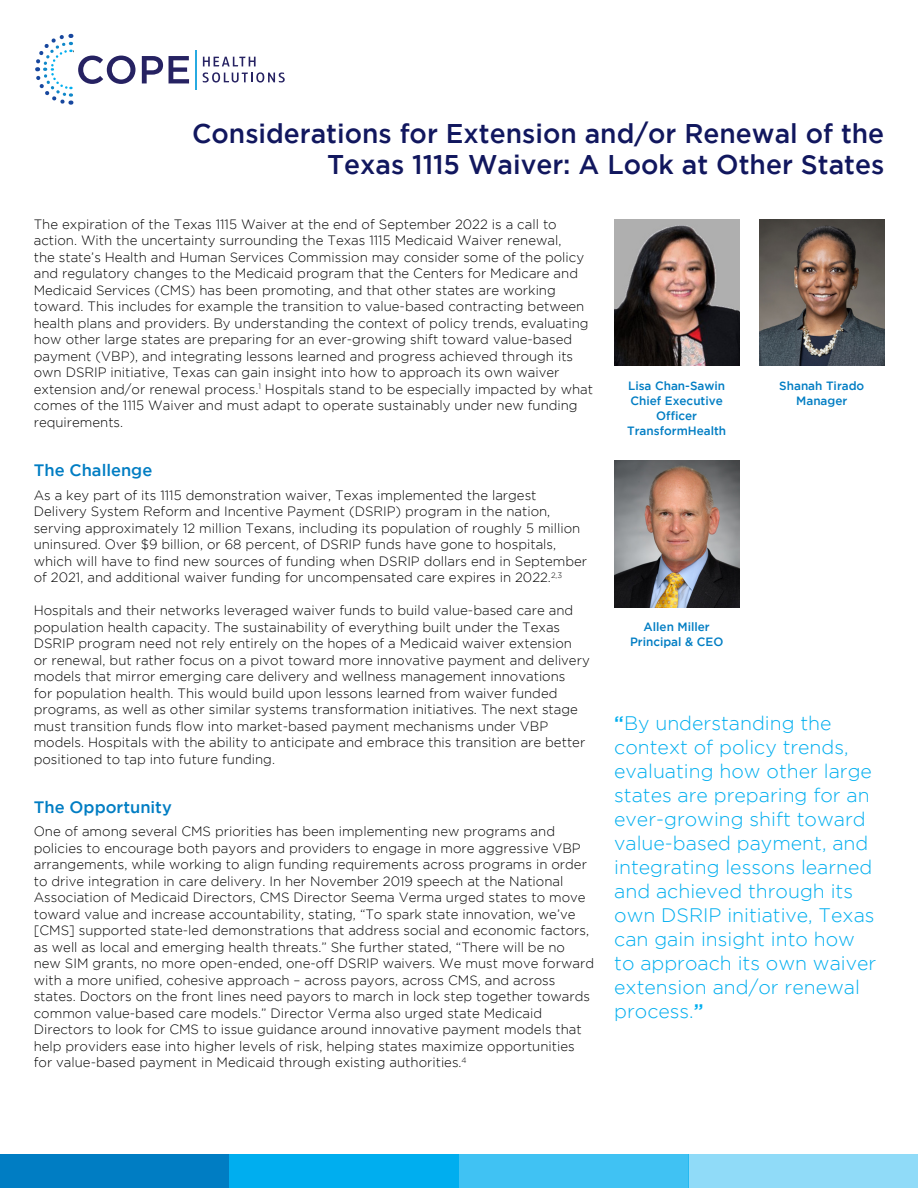
<style>
.page{position:relative;width:918px;height:1188px;background:#fff}
.page>*{position:absolute;margin:0;border:0;box-sizing:border-box;transform-origin:0 0}
.t1{font:500 27px/31.5px "Gotham";color:#11175e;text-align:right}
.t2{font:300 19.5px/24px "Gotham";color:#00aeef}
.t3{font:500 16.5px "Gotham";color:#007dc3}
.t4{font:300 13.5px/16.5px "Gotham";color:#000}
.t5{font:500 12px/15px "Gotham";color:#007dc3;text-align:center}
.s1{font-weight:500}
</style>
<div class="page">
<svg style="left:35px;top:33px;width:100px;height:72px"></svg>
<svg style="left:142px;top:56px;width:21px;height:27px"></svg>
<svg style="left:169px;top:56px;width:20px;height:27px"></svg>
<svg style="left:203px;top:57px;width:53px;height:9px"></svg>
<svg style="left:203px;top:72px;width:82px;height:11px"></svg>
<hr style="left:195px;top:51px;width:2px;height:39px;background:#27aae1">
<div style="left:0;top:1154px;width:230px;height:34px;background:#007dc3"></div>
<div style="left:459px;top:1154px;width:229px;height:34px;background:#40c2f3"></div>
<div style="left:230px;top:1154px;width:229px;height:34px;background:#00aeef"></div>
<div style="left:688px;top:1154px;width:230px;height:34px;background:#90dbf8"></div>
<img style="left:614px;top:461px;width:125px;height:147px">
<img style="left:759px;top:219px;width:125px;height:147px">
<img style="left:614px;top:219px;width:125px;height:147px">
<h1 class="t1" style="left:192px;top:117px;width:694px">Considerations for Extension and/or Renewal of the<br>Texas 1115 Waiver: A Look at Other States</h1>
<p class="t4" style="left:34px;top:216px;width:561px">The expiration of the Texas 1115 Waiver at the end of September 2022 is a call to action. With the uncertainty surrounding the Texas 1115 Medicaid Waiver renewal,<br>the state’s Health and Human Services Commission may consider some of the policy and regulatory changes to the Medicaid program that the Centers for Medicare and Medicaid Services (CMS) has been promoting, and that other states are working toward. This includes for example the transition to value-based contracting between health plans and providers. By understanding the context of policy trends, evaluating how other large states are preparing for an ever-growing shift toward value-based payment (VBP), and integrating lessons learned and progress achieved through its own DSRIP initiative, Texas can gain insight into how to approach its own waiver extension and/or renewal process.<sup>1</sup> Hospitals stand to be especially impacted by what comes of the 1115 Waiver and must adapt to operate sustainably under new funding requirements.</p>
<p class="t3" style="left:34px;top:461px;width:120px">The Challenge</p>
<p class="t4" style="left:34px;top:486px;width:555px">As a key part of its 1115 demonstration waiver, Texas implemented the largest Delivery System Reform and Incentive Payment (DSRIP) program in the nation, serving approximately 12 million Texans, including its population of roughly 5 million uninsured. Over $9 billion, or 68 percent, of DSRIP funds have gone to hospitals, which will have to find new sources of funding when DSRIP dollars end in September of 2021, and additional waiver funding for uncompensated care expires in 2022.<sup>2,3</sup></p>
<p class="t4" style="left:34px;top:602px;width:558px">Hospitals and their networks leveraged waiver funds to build value-based care and population health capacity. The sustainability of everything built under the Texas DSRIP program need not rely entirely on the hopes of a Medicaid waiver extension<br>or renewal, but rather focus on a pivot toward more innovative payment and delivery models that mirror emerging care delivery and wellness management innovations<br>for population health. This would build upon lessons learned from waiver funded programs, as well as other similar systems transformation initiatives. The next stage must transition funds flow into market-based payment mechanisms under VBP models. Hospitals with the ability to anticipate and embrace this transition are better positioned to tap into future funding.</p>
<p class="t3" style="left:34px;top:798px;width:140px">The Opportunity</p>
<p class="t4" style="left:34px;top:823px;width:562px">One of among several CMS priorities has been implementing new programs and policies to encourage both payors and providers to engage in more aggressive VBP arrangements, while working to align funding requirements across programs in order to drive integration in care delivery. In her November 2019 speech at the National Association of Medicaid Directors, CMS Director Seema Verma urged states to move toward value and increase accountability, stating, “To spark state innovation, we’ve [CMS] supported state-led demonstrations that address social and economic factors, as well as local and emerging health threats.” She further stated, “There will be no new SIM grants, no more open-ended, one-off DSRIP waivers. We must move forward with a more unified, cohesive approach – across payors, across CMS, and across states. Doctors on the front lines need payors to march in lock step together towards common value-based care models.” Director Verma also urged state Medicaid Directors to look for CMS to issue guidance around innovative payment models that help providers ease into higher levels of risk, helping states maximize opportunities for value-based payment in Medicaid through existing authorities.<sup>4</sup></p>
<p class="t5" style="left:627px;top:378px;width:101px">Lisa Chan-Sawin<br>Chief Executive<br>Officer<br>TransformHealth</p>
<p class="t5" style="left:779px;top:378px;width:87px">Shanah Tirado<br>Manager</p>
<p class="t5" style="left:630px;top:619px;width:95px">Allen Miller<br>Principal &amp; CEO</p>
<p class="t2" style="left:614px;top:711px;width:264px"><span class="s1">“</span>By understanding the context of policy trends, evaluating how other large states are preparing for an ever-growing shift toward value-based payment, and integrating lessons learned and achieved through its own DSRIP initiative, Texas can gain insight into how to approach its own waiver extension and/or renewal process.<span class="s1">”</span></p>
</div>
